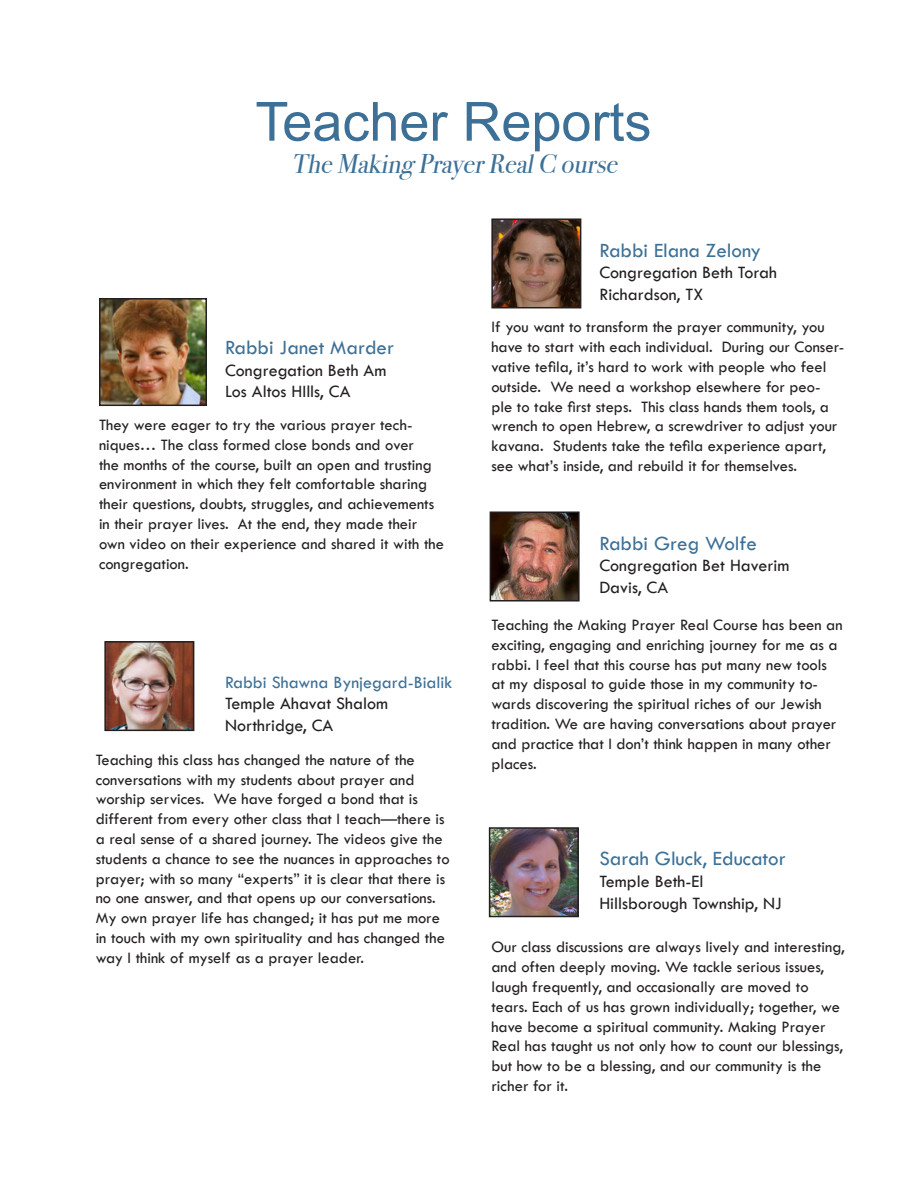
<style>
.page{position:relative;width:918px;height:1188px;background:#fff}
.page>*{position:absolute;margin:0;border:0;box-sizing:border-box;transform-origin:0 0}
.t1{font:54px "Arial";color:#3d7096}
.t2{font:italic 27px "Bodoni Svty Two ITCTT";color:#3d7096}
.t3{font:21px "Tw Cen";color:#3d7096}
.t4{font:18px/21.6px "Tw Cen";color:#231f20}
.t5{font:18px "Tw Cen";color:#3d7096}
.t6{font:16.5px/19.8px "Tw Cen";color:#231f20}
</style>
<div class="page">
<img style="left:102px;top:301px;width:102px;height:102px">
<div style="left:99px;top:298px;width:108px;height:108px;border:2px solid #231f20"></div>
<img style="left:494px;top:221px;width:84px;height:84px">
<div style="left:491px;top:218px;width:90px;height:90px;border:2px solid #231f20"></div>
<img style="left:107px;top:644px;width:84px;height:84px">
<div style="left:104px;top:641px;width:90px;height:90px;border:2px solid #231f20"></div>
<img style="left:493px;top:515px;width:84px;height:84px">
<div style="left:490px;top:512px;width:90px;height:90px;border:2px solid #231f20"></div>
<img style="left:492px;top:830px;width:84px;height:84px">
<div style="left:489px;top:827px;width:90px;height:90px;border:2px solid #231f20"></div>
<h1 class="t1" style="left:255px;top:92px;width:398px">Teacher Reports</h1>
<h2 class="t2" style="left:291px;top:148px;width:333px">The Making PrayerRealC ourse</h2>
<p class="t3" style="left:225px;top:336px;width:171px">Rabbi Janet Marder</p>
<p class="t4" style="left:225px;top:359px;width:163px">Congregation Beth Am<br>Los Altos HIlls, CA</p>
<p class="t6" style="left:99px;top:415px;width:346px">They were eager to try the various prayer tech&shy;niques… The class formed close bonds and over<br>the months of the course, built an open and trusting environment in which they felt comfortable sharing their questions, doubts, struggles, and achievements in their prayer lives. At the end, they made their own video on their experience and shared it with the congregation.</p>
<p class="t5" style="left:225px;top:672px;width:229px">Rabbi Shawna Bynjegard-Bialik</p>
<p class="t4" style="left:225px;top:693px;width:165px">Temple Ahavat Shalom<br>Northridge, CA</p>
<p class="t6" style="left:96px;top:750px;width:355px">Teaching this class has changed the nature of the conversations with my students about prayer and worship services. We have forged a bond that is different from every other class that I teach—there is a real sense of a shared journey. The videos give the students a chance to see the nuances in approaches to prayer; with so many “experts” it is clear that there is no one answer, and that opens up our conversations.<br>My own prayer life has changed; it has put me more in touch with my own spirituality and has changed the way I think of myself as a prayer leader.</p>
<p class="t3" style="left:599px;top:239px;width:163px">Rabbi Elana Zelony</p>
<p class="t4" style="left:599px;top:262px;width:179px">Congregation Beth Torah<br>Richardson, TX</p>
<p class="t6" style="left:491px;top:317px;width:354px">If you want to transform the prayer community, you have to start with each individual. During our Conser&shy;vative tefila, it’s hard to work with people who feel outside. We need a workshop elsewhere for peo&shy;ple to take first steps. This class hands them tools, a wrench to open Hebrew, a screwdriver to adjust your kavana. Students take the tefila experience apart, see what’s inside, and rebuild it for themselves.</p>
<p class="t3" style="left:599px;top:532px;width:159px">Rabbi Greg Wolfe</p>
<p class="t4" style="left:599px;top:555px;width:191px">Congregation Bet Haverim<br>Davis, CA</p>
<p class="t6" style="left:491px;top:615px;width:353px">Teaching the Making Prayer Real Course has been an exciting, engaging and enriching journey for me as a rabbi. I feel that this course has put many new tools at my disposal to guide those in my community to&shy;wards discovering the spiritual riches of our Jewish tradition. We are having conversations about prayer and practice that I don’t think happen in many other places.</p>
<p class="t3" style="left:599px;top:848px;width:188px">Sarah Gluck, Educator</p>
<p class="t4" style="left:599px;top:871px;width:184px">Temple Beth-El<br>Hillsborough Township, NJ</p>
<p class="t6" style="left:491px;top:937px;width:355px">Our class discussions are always lively and interesting, and often deeply moving. We tackle serious issues, laugh frequently, and occasionally are moved to tears. Each of us has grown individually; together, we have become a spiritual community. Making Prayer Real has taught us not only how to count our blessings, but how to be a blessing, and our community is the richer for it.</p>
</div>
